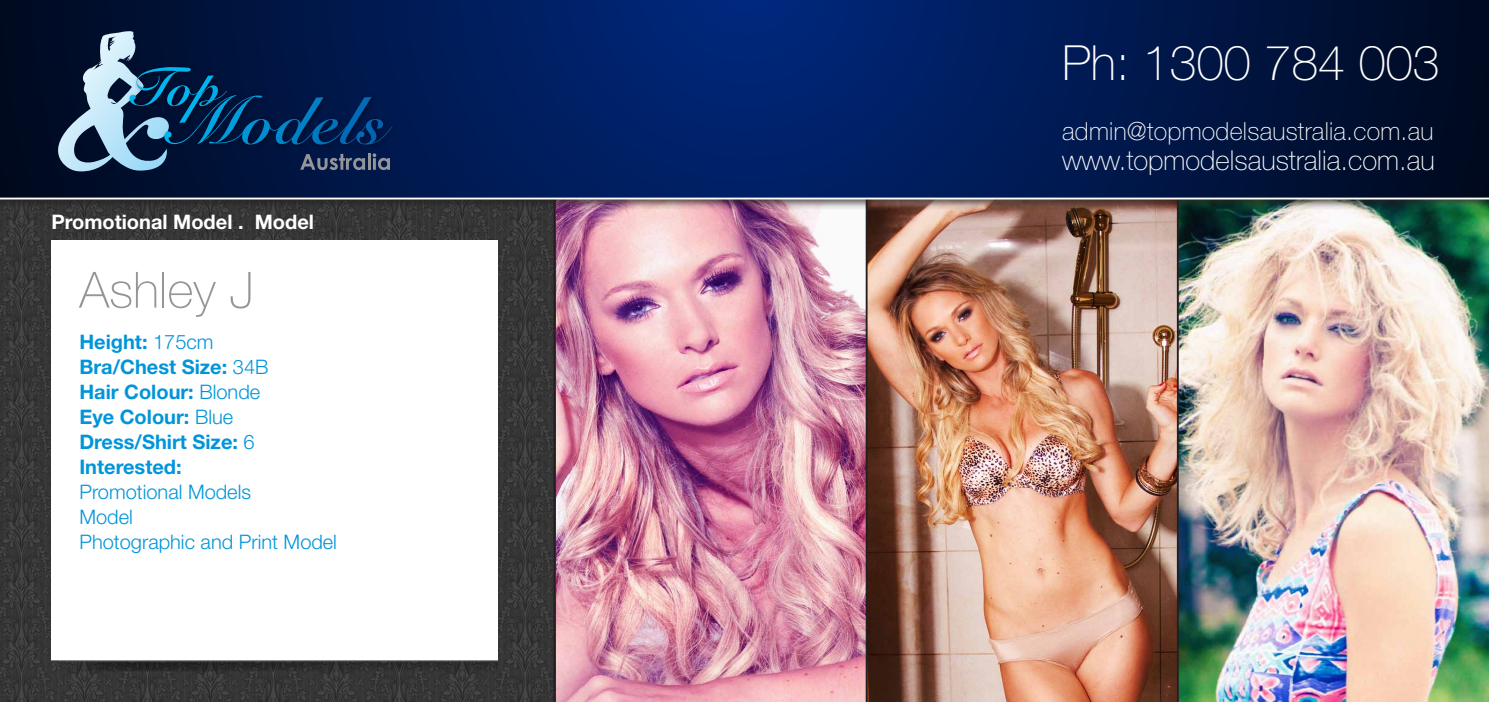
<style>
.page{position:relative;width:1489px;height:702px;background:#fff}
.page>*{position:absolute;margin:0;border:0;box-sizing:border-box;transform-origin:0 0}
.t1{font:100 50px "Helvetica Neue LT Std";color:#939598}
.t2{font:100 48.5px "Helvetica Neue LT Std";color:#fff}
.t3{font:100 27.5px "Helvetica Neue LT Std";color:#fff}
.t4{font:100 25px "Helvetica Neue LT Std";letter-spacing:.01em;color:#fff}
.t5{font:700 20px "Helvetica Neue LT Std";color:#0095d9}
.t6{font:300 20px "Helvetica Neue LT Std";color:#0095d9}
.t7{font:700 20px "Helvetica Neue LT Std";color:#fff}
.s1{font-weight:300}
</style>
<div class="page">
<img style="left:0;top:210px;width:1488px;height:492px">
<div style="left:51px;top:241px;width:447px;height:84px;background:#fff"></div>
<img style="left:51px;top:325px;width:447px;height:348px">
<hr style="left:1176px;top:198px;width:2px;height:504px;background:#231f20">
<div style="left:0;top:0;width:1488px;height:210px;background:#231f20;opacity:.75"></div>
<svg style="left:0;top:0;width:1488px;height:197px;background:#00194f"></svg>
<img style="left:392px;top:90px;width:8px;height:62px">
<svg style="left:43px;top:31px;width:349px;height:141px;background:#19375d"></svg>
<hr style="left:865px;top:198px;width:2px;height:504px;background:#231f20">
<hr style="left:553px;top:198px;width:2px;height:504px;background:#231f20">
<hr style="left:0;top:197px;width:1488px;height:2px;background:#fff">
<p class="t7" style="left:51px;top:210px;width:264px">Promotional Model . Model</p>
<p class="t1" style="left:79px;top:261px;width:176px">Ashley J</p>
<p class="t5" style="left:79px;top:329px;width:136px">Height: <span class="s1">175cm</span></p>
<p class="t5" style="left:79px;top:354px;width:190px">Bra/Chest Size: <span class="s1">34B</span></p>
<p class="t5" style="left:79px;top:379px;width:182px">Hair Colour: <span class="s1">Blonde</span></p>
<p class="t5" style="left:79px;top:404px;width:155px">Eye Colour: <span class="s1">Blue</span></p>
<p class="t5" style="left:79px;top:429px;width:177px">Dress/Shirt Size: <span class="s1">6</span></p>
<p class="t5" style="left:79px;top:454px;width:104px">Interested:</p>
<p class="t6" style="left:79px;top:479px;width:173px">Promotional Models</p>
<p class="t6" style="left:79px;top:504px;width:55px">Model</p>
<p class="t6" style="left:79px;top:529px;width:259px">Photographic and Print Model</p>
<p class="t2" style="left:1062px;top:35px;width:379px">Ph: 1300 784 003</p>
<p class="t4" style="left:1062px;top:117px;width:373px">admin@topmodelsaustralia.com.au</p>
<p class="t3" style="left:1062px;top:145px;width:374px">www.topmodelsaustralia.com.au</p>
</div>
